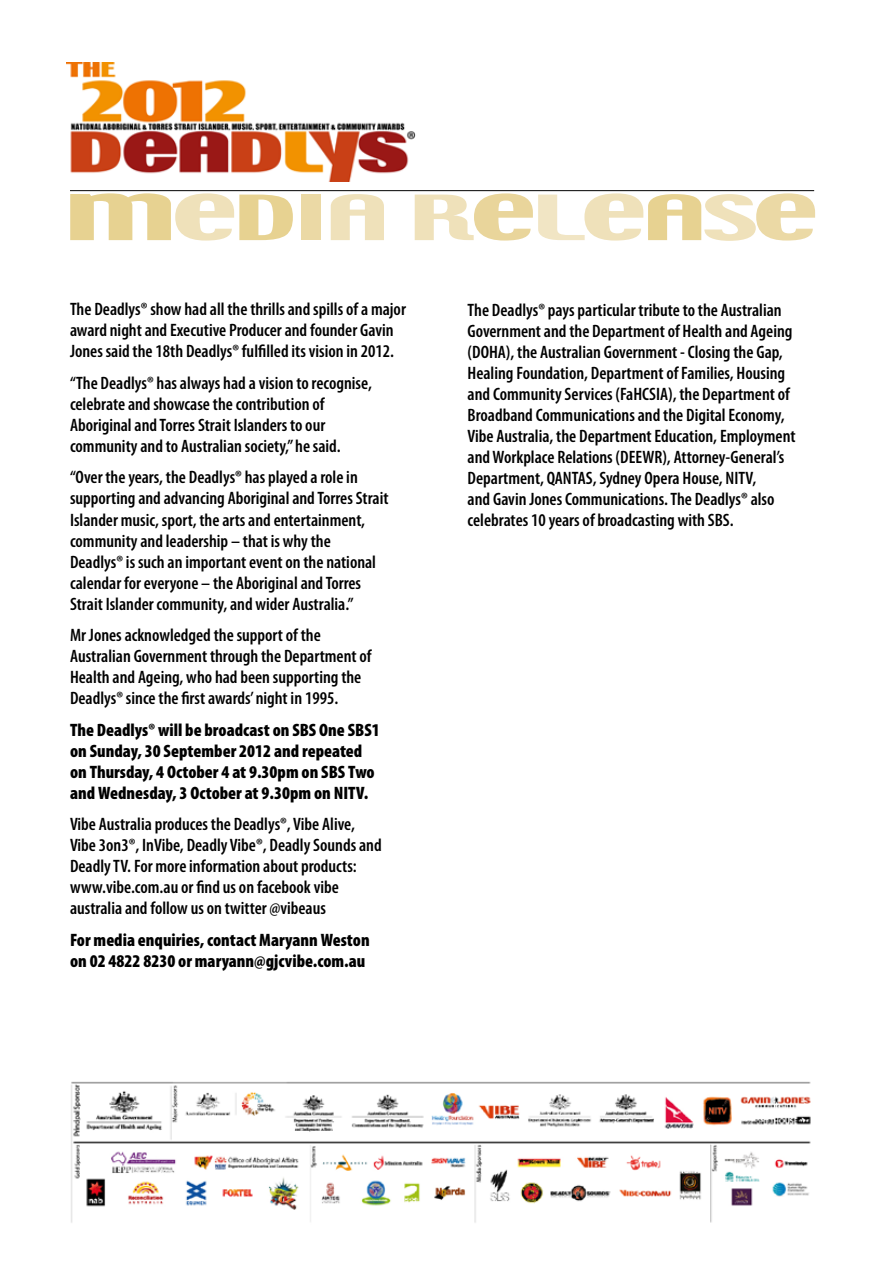
<style>
.page{position:relative;width:893px;height:1263px;background:#fff}
.page>*{position:absolute;margin:0;border:0;box-sizing:border-box;transform-origin:0 0}
.t1{font:55.2px "Techno";color:#efe1ba;scale:2.08 1}
.t2{font:600 condensed 18px/21px "Myriad Pro";color:#000}
.t3{font:900 condensed 18px/21px "Myriad Pro";color:#000}
.s1{font-size:73.05px;color:#e7d291}
.s2{font-size:73.05px}
.s3{color:#e7d291}
.s4{color:#ebd9a5}
.s5{font-size:73.05px;color:#e9d59b}
.s6{color:#f1e5c4}
.s7{font-size:73.05px;color:#ebd9a5}
</style>
<div class="page">
<img style="left:67px;top:62px;width:349px;height:120px">
<hr style="left:70px;top:190px;width:744px;height:1px;background:#000">
<img style="left:71px;top:1081px;width:740px;height:142px">
<h1 class="t1" style="left:64px;top:180px;width:365px"><span class="s1">m</span><span class="s2">e</span><span class="s3">d</span><span class="s4">i</span>a r<span class="s5">e</span><span class="s6">l</span><span class="s2">e</span><span class="s3">a</span>s<span class="s7">e</span></h1>
<p class="t2" style="left:70px;top:299px;width:337px">The Deadlys® show had all the thrills and spills of a major award night and Executive Producer and founder Gavin<br>Jones said the 18th Deadlys® fulfilled its vision in 2012.</p>
<p class="t2" style="left:70px;top:373px;width:303px">“The Deadlys® has always had a vision to recognise, celebrate and showcase the contribution of Aboriginal and Torres Strait Islanders to our community and to Australian society,” he said.</p>
<p class="t2" style="left:70px;top:467px;width:320px">“Over the years, the Deadlys® has played a role in supporting and advancing Aboriginal and Torres Strait Islander music, sport, the arts and entertainment, community and leadership – that is why the<br>Deadlys® is such an important event on the national calendar for everyone – the Aboriginal and Torres Strait Islander community, and wider Australia.”</p>
<p class="t2" style="left:70px;top:625px;width:303px">Mr Jones acknowledged the support of the Australian Government through the Department of Health and Ageing, who had been supporting the Deadlys® since the first awards’ night in 1995.</p>
<p class="t3" style="left:70px;top:718px;width:311px">The Deadlys® will be broadcast on SBS One SBS1 on Sunday, 30 September 2012 and repeated on Thursday, 4 October 4 at 9.30pm on SBS Two and Wednesday, 3 October at 9.30pm on NITV.</p>
<p class="t2" style="left:70px;top:814px;width:313px">Vibe Australia produces the Deadlys®, Vibe Alive, Vibe 3on3®, InVibe, Deadly Vibe®, Deadly Sounds and Deadly TV. For more information about products: www.vibe.com.au or find us on facebook vibe australia and follow us on twitter @vibeaus</p>
<p class="t3" style="left:70px;top:929px;width:301px">For media enquiries, contact Maryann Weston on 02 4822 8230 or maryann@gjcvibe.com.au</p>
<p class="t2" style="left:468px;top:299px;width:329px">The Deadlys® pays particular tribute to the Australian Government and the Department of Health and Ageing (DOHA), the Australian Government - Closing the Gap, Healing Foundation, Department of Families, Housing and Community Services (FaHCSIA), the Department of Broadband Communications and the Digital Economy, Vibe Australia, the Department Education, Employment and Workplace Relations (DEEWR), Attorney-General’s Department, QANTAS, Sydney Opera House, NITV,<br>and Gavin Jones Communications. The Deadlys® also celebrates 10 years of broadcasting with SBS.</p>
</div>
